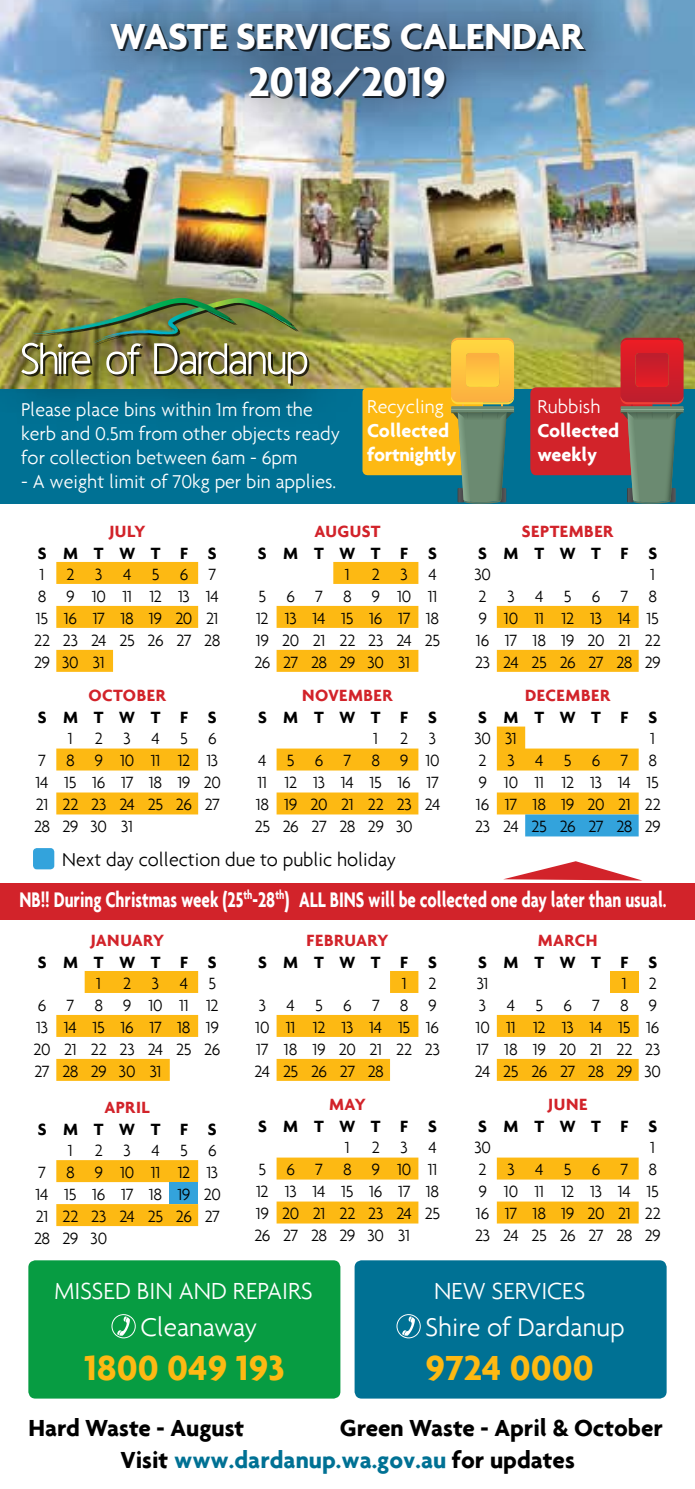
<style>
.page{position:relative;width:695px;height:1489px;background:#fff}
.page>*{position:absolute;margin:0;border:0;box-sizing:border-box;transform-origin:0 0}
.t1{font:700 44.25px "Agenda";color:#fff}
.t2{font:700 39px "Agenda";color:#fff}
.t3{font:700 37.5px "Agenda";color:#fdb913}
.t4{font:300 27.5px "Agenda";color:#fff}
.t5{font:700 25px/32.5px "Agenda";color:#000}
.t6{font:300 25px "Agenda";color:#fff}
.t7{font:700 22.75px "Agenda";color:#fff;scale:.75 1}
.t8{font:300 20px/24px "Agenda";color:#fff}
.t9{font:300 20px "Agenda";color:#000}
.t10{font:700 20px/24px "Agenda";letter-spacing:-.02em;color:#fff}
.t11{font:700 20px/24px "Agenda";color:#fff}
.t12{font:300 17.5px/22px "Agenda";letter-spacing:-.02em;color:#000}
.t13{font:700 17.5px "Agenda";letter-spacing:.9em;color:#000}
.t14{font:700 17.5px "Agenda";letter-spacing:.03em;color:#d2232a}
.s1{color:#007194}
</style>
<div class="page">
<img style="left:0;top:204px;width:694px;height:185px">
<div style="left:0;top:389px;width:694px;height:115px;background:#007194"></div>
<div style="left:28px;top:1260px;width:312px;height:138px;background:#079c42;border-radius:7px"></div>
<div style="left:354px;top:1260px;width:312px;height:138px;background:#007194;border-radius:7px"></div>
<div style="left:0;top:882px;width:694px;height:37px;background:#d2232a"></div>
<svg style="left:503px;top:861px;width:138px;height:19px"></svg>
<img style="left:0;top:232px;width:377px;height:172px">
<img style="left:21px;top:298px;width:288px;height:87px">
<img style="left:0;top:0;width:694px;height:204px">
<div style="left:362px;top:387px;width:121px;height:88px;background:#fdb913;border-radius:5px"></div>
<svg style="left:451px;top:338px;width:63px;height:166px"></svg>
<svg style="left:530px;top:338px;width:153px;height:166px;background:#98574b"></svg>
<div style="left:56px;top:562px;width:142px;height:22px;background:#fdb913"></div>
<svg style="left:56px;top:606px;width:142px;height:65px"></svg>
<svg style="left:276px;top:562px;width:142px;height:109px"></svg>
<svg style="left:496px;top:606px;width:142px;height:65px"></svg>
<svg style="left:276px;top:748px;width:142px;height:66px"></svg>
<svg style="left:496px;top:726px;width:142px;height:110px"></svg>
<svg style="left:56px;top:748px;width:142px;height:66px"></svg>
<div style="left:85px;top:971px;width:113px;height:21px;background:#fdb913"></div>
<svg style="left:56px;top:1014px;width:142px;height:66px"></svg>
<svg style="left:276px;top:971px;width:142px;height:109px"></svg>
<div style="left:610px;top:970px;width:28px;height:22px;background:#fdb913"></div>
<svg style="left:496px;top:1014px;width:142px;height:66px"></svg>
<svg style="left:276px;top:1157px;width:142px;height:66px"></svg>
<svg style="left:496px;top:1157px;width:142px;height:66px"></svg>
<svg style="left:56px;top:1160px;width:142px;height:65px"></svg>
<div style="left:170px;top:1181px;width:28px;height:22px;background:#33a3dc"></div>
<div style="left:33px;top:848px;width:21px;height:21px;background:#33a3dc;border-radius:4px"></div>
<svg style="left:111px;top:1314px;width:25px;height:24px"></svg>
<svg style="left:396px;top:1314px;width:25px;height:24px"></svg>
<h2 class="t2" style="left:110px;top:13px;width:474px">WASTE SERVICES CALENDAR</h2>
<h1 class="t1" style="left:248px;top:55px;width:199px">2018/2019</h1>
<p class="t8" style="left:21px;top:397px;width:320px">Please place bins within 1m from the kerb and 0.5m from other objects ready for collection between 6am - 6pm</p>
<p class="t8" style="left:21px;top:469px;width:316px">- A weight limit of 70kg per bin applies.</p>
<p class="t8" style="left:367px;top:394px;width:78px">Recycling</p>
<p class="t10" style="left:367px;top:418px;width:91px">Collected fortnightly</p>
<p class="t14" style="left:109px;top:520px;width:38px">JULY</p>
<p class="t13" style="left:38px;top:542px;width:180px">SMTWT F S</p>
<p class="t12" style="left:34px;top:563px;width:188px;text-indent:5px">1234567<br>8 91011121314<br>15 16 17 18 19 20 21<br>22 23 24 25 26 27 28<br>29 30 31</p>
<p class="t14" style="left:88px;top:685px;width:79px">OCTOBER</p>
<p class="t13" style="left:38px;top:706px;width:180px">SMTWT F S</p>
<p class="t12" style="left:34px;top:727px;width:188px;text-indent:34px">123456<br>7 8 910111213<br>14 15 16 17 18 19 20<br>21 22 23 24 25 26 27<br>28 29 30 31</p>
<p class="t14" style="left:314px;top:520px;width:68px">AUGUST</p>
<p class="t13" style="left:258px;top:542px;width:180px">SMTWT F S</p>
<p class="t12" style="left:254px;top:563px;width:187px;text-indent:91px">1234<br>567891011<br>12 13 14 15 16 17 18<br>19 20 21 22 23 24 25<br>26 27 28 29 30 31</p>
<p class="t14" style="left:302px;top:685px;width:92px">NOVEMBER</p>
<p class="t13" style="left:258px;top:706px;width:180px">SMTWT F S</p>
<p class="t12" style="left:255px;top:727px;width:187px;text-indent:119px">123<br>45678910<br>11 12 13 14 15 16 17<br>18 19 20 21 22 23 24<br>25 26 27 28 29 30</p>
<p class="t9" style="left:62px;top:848px;width:335px">Next day collection due to public holiday</p>
<p class="t8" style="left:537px;top:394px;width:65px">Rubbish</p>
<p class="t11" style="left:537px;top:418px;width:83px">Collected weekly</p>
<p class="t14" style="left:522px;top:520px;width:93px">SEPTEMBER</p>
<p class="t13" style="left:478px;top:542px;width:180px">SMTWT F S</p>
<p class="t12" style="left:474px;top:563px;width:18px">30</p>
<p class="t12" style="left:475px;top:563px;width:187px;text-indent:175px">1<br>2345678<br>9 10 11 12 13 14 15<br>16 17 18 19 20 21 22<br>23 24 25 26 27 28 29</p>
<p class="t14" style="left:525px;top:685px;width:87px">DECEMBER</p>
<p class="t13" style="left:478px;top:706px;width:180px">SMTWT F S</p>
<p class="t12" style="left:474px;top:727px;width:44px">30 31</p>
<p class="t12" style="left:475px;top:727px;width:187px;text-indent:175px">1<br>2345678<br>9 10 11 12 13 14 15<br>16 17 18 19 20 21 22<br>23 24 25 26 27 28 29</p>
<h3 class="t7" style="left:19px;top:885px;width:864px">NB!! During Christmas week (25<sup>th</sup>-28<sup>th</sup>) ALL BINS will be collected one day later than usual.</h3>
<p class="t14" style="left:90px;top:929px;width:75px">JANUARY</p>
<p class="t13" style="left:38px;top:951px;width:180px">SMTWT F S</p>
<p class="t12" style="left:34px;top:971px;width:188px;text-indent:63px">12345<br>6 7 8 9101112<br>13 14 15 16 17 18 19<br>20 21 22 23 24 25 26<br>27 28 29 30 31</p>
<p class="t14" style="left:104px;top:1096px;width:47px">APRIL</p>
<p class="t13" style="left:38px;top:1118px;width:180px">SMTWT F S</p>
<p class="t12" style="left:34px;top:1138px;width:188px;text-indent:34px">123456<br>7 8 910111213<br>14 15 16 17 18 19 20<br>21 22 23 24 25 26 27<br>28 29 30</p>
<p class="t14" style="left:306px;top:929px;width:83px">FEBRUARY</p>
<p class="t13" style="left:258px;top:951px;width:180px">SMTWT F S</p>
<p class="t12" style="left:254px;top:971px;width:187px;text-indent:147px">1 2<br>3456789<br>10 11 12 13 14 15 16<br>17 18 19 20 21 22 23<br>24 25 26 27 28</p>
<p class="t14" style="left:329px;top:1093px;width:38px">MAY</p>
<p class="t13" style="left:258px;top:1115px;width:180px">SMTWT F S</p>
<p class="t12" style="left:254px;top:1136px;width:187px;text-indent:91px">1234<br>567891011<br>12 13 14 15 16 17 18<br>19 20 21 22 23 24 25<br>26 27 28 29 30 31</p>
<p class="t14" style="left:537px;top:929px;width:61px">MARCH</p>
<p class="t13" style="left:478px;top:951px;width:180px">SMTWT F S</p>
<p class="t12" style="left:476px;top:971px;width:13px">31</p>
<p class="t12" style="left:475px;top:971px;width:188px;text-indent:147px">1 2<br>3456789<br>10 11 12 13 14 15 16<br>17 18 19 20 21 22 23<br>24 25 26 27 28 29 30</p>
<p class="t14" style="left:548px;top:1093px;width:41px">JUNE</p>
<p class="t13" style="left:478px;top:1115px;width:180px">SMTWT F S</p>
<p class="t12" style="left:474px;top:1136px;width:18px">30</p>
<p class="t12" style="left:475px;top:1136px;width:187px;text-indent:175px">1<br>2345678<br>9 10 11 12 13 14 15<br>16 17 18 19 20 21 22<br>23 24 25 26 27 28 29</p>
<h3 class="t6" style="left:54px;top:1275px;width:260px">MISSED BIN AND REPAIRS</h3>
<h3 class="t6" style="left:434px;top:1275px;width:153px">NEW SERVICES</h3>
<h3 class="t4" style="left:140px;top:1311px;width:118px">Cleanaway</h3>
<h3 class="t4" style="left:425px;top:1311px;width:201px">Shire of Dardanup</h3>
<h3 class="t3" style="left:84px;top:1344px;width:202px">1800 049 193</h3>
<h3 class="t3" style="left:425px;top:1344px;width:169px">9724 0000</h3>
<h3 class="t5" style="left:28px;top:1410px;width:217px">Hard Waste - August</h3>
<h3 class="t5" style="left:121px;top:1410px;width:543px;text-indent:219px">Green Waste - April &amp; October<br>Visit <span class="s1">www.dardanup.wa.gov.au</span> for updates</h3>
</div>
